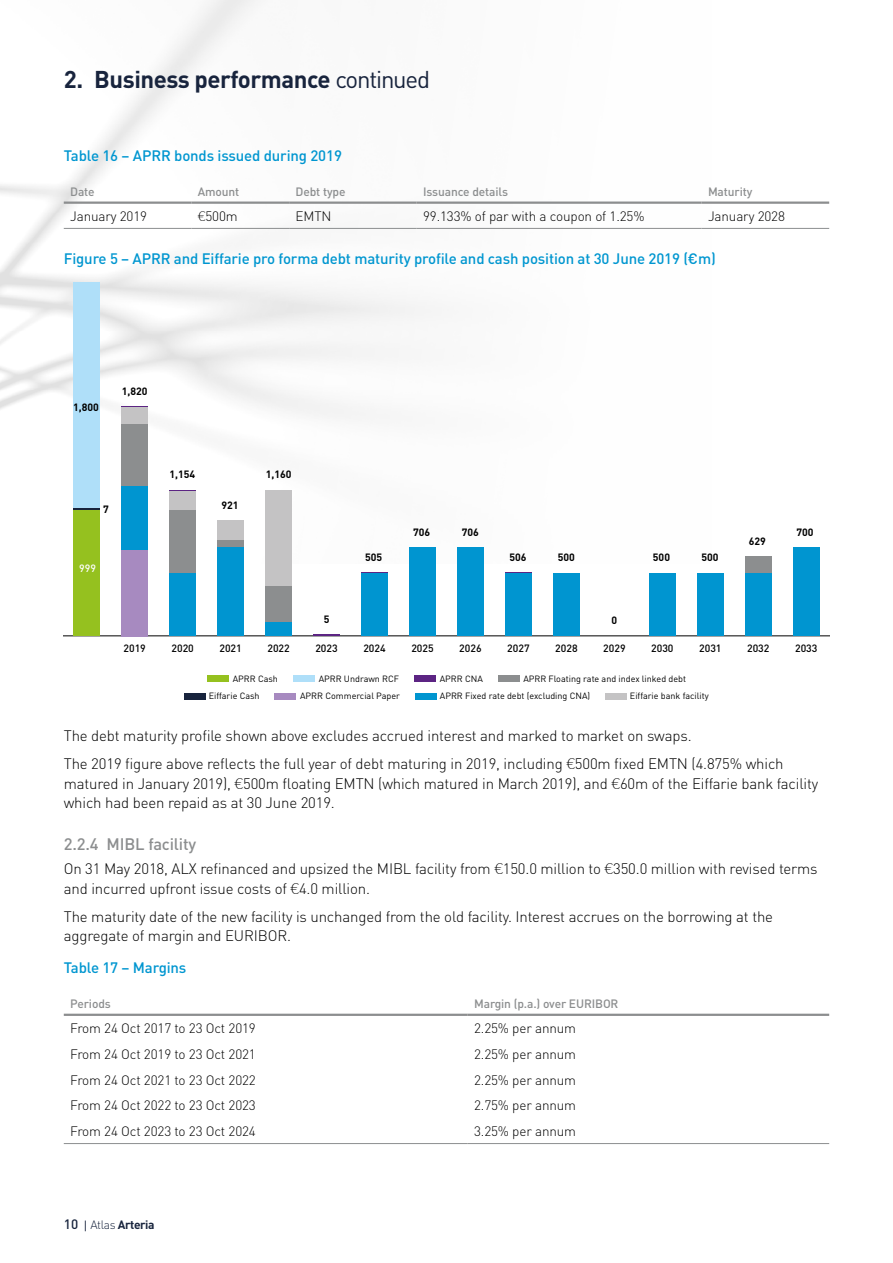
<style>
.page{position:relative;width:893px;height:1263px;background:#fff}
.page>*{position:absolute;margin:0;border:0;box-sizing:border-box;transform-origin:0 0}
.t1{font:700 24px "DIN";letter-spacing:-.02em;color:#18243d}
.t2{font:500 16.5px "DIN";letter-spacing:-.01em;color:#8c8e8f}
.t3{font:300 15px/19.5px "DIN";letter-spacing:-.01em;color:#000}
.t4{font:500 15px "DIN";letter-spacing:-.01em;color:#0096d0}
.t5{font:300 13.5px "DIN";letter-spacing:-.01em;color:#000}
.t6{font:500 12px "DIN";letter-spacing:-.01em;color:#8c8e8f}
.t7{font:700 12px "DIN";letter-spacing:-.03em;color:#18243d}
.t8{font:500 10.5px "DIN";color:#000}
.t9{font:700 10.5px "DIN";color:#000}
.t10{font:500 10.5px "DIN";color:#fff}
.t11{font:9px "DIN";color:#000}
.s1{font-weight:400}
.s2{font-family:"Lato"}
.s3{font-weight:500;font-size:13.5px}
.s4{font-family:"Calibri";font-weight:400}
.s5{font-weight:300}
</style>
<div class="page">
<hr style="left:64px;top:202px;width:127px;height:2px;background:#8c8e8f">
<hr style="left:64px;top:228px;width:127px;height:1px;background:#8c8e8f">
<hr style="left:191px;top:202px;width:98px;height:2px;background:#8c8e8f">
<hr style="left:191px;top:228px;width:98px;height:1px;background:#8c8e8f">
<hr style="left:289px;top:202px;width:128px;height:2px;background:#8c8e8f">
<hr style="left:289px;top:228px;width:128px;height:1px;background:#8c8e8f">
<hr style="left:417px;top:202px;width:285px;height:2px;background:#8c8e8f">
<hr style="left:417px;top:228px;width:285px;height:1px;background:#8c8e8f">
<hr style="left:702px;top:202px;width:127px;height:2px;background:#8c8e8f">
<hr style="left:702px;top:228px;width:127px;height:1px;background:#8c8e8f">
<hr style="left:64px;top:636px;width:765px;height:1px;background:#000">
<svg style="left:505px;top:572px;width:27px;height:1px"></svg>
<svg style="left:457px;top:547px;width:27px;height:1px"></svg>
<svg style="left:409px;top:547px;width:27px;height:1px"></svg>
<svg style="left:361px;top:572px;width:27px;height:1px"></svg>
<hr style="left:313px;top:634px;width:27px;height:2px;background:#5c2483">
<svg style="left:169px;top:490px;width:27px;height:1px"></svg>
<svg style="left:121px;top:406px;width:27px;height:1px"></svg>
<div style="left:265px;top:490px;width:27px;height:96px;background:#c4c3c4"></div>
<div style="left:217px;top:520px;width:27px;height:21px;background:#c4c3c4"></div>
<div style="left:169px;top:491px;width:27px;height:19px;background:#c4c3c4"></div>
<div style="left:121px;top:407px;width:27px;height:17px;background:#c4c3c4"></div>
<div style="left:745px;top:557px;width:27px;height:16px;background:#8c8e8f"></div>
<div style="left:265px;top:586px;width:27px;height:36px;background:#8c8e8f"></div>
<div style="left:217px;top:541px;width:27px;height:7px;background:#8c8e8f"></div>
<div style="left:169px;top:510px;width:27px;height:63px;background:#8c8e8f"></div>
<div style="left:121px;top:424px;width:27px;height:63px;background:#8c8e8f"></div>
<div style="left:793px;top:548px;width:27px;height:88px;background:#0095d0"></div>
<div style="left:745px;top:573px;width:27px;height:63px;background:#0095d0"></div>
<div style="left:697px;top:573px;width:27px;height:63px;background:#0095d0"></div>
<div style="left:649px;top:573px;width:27px;height:63px;background:#0095d0"></div>
<div style="left:553px;top:573px;width:27px;height:63px;background:#0095d0"></div>
<div style="left:505px;top:573px;width:27px;height:63px;background:#0095d0"></div>
<div style="left:457px;top:548px;width:27px;height:88px;background:#0095d0"></div>
<div style="left:409px;top:548px;width:27px;height:88px;background:#0095d0"></div>
<div style="left:361px;top:573px;width:27px;height:63px;background:#0095d0"></div>
<div style="left:265px;top:622px;width:27px;height:14px;background:#0095d0"></div>
<div style="left:217px;top:548px;width:27px;height:88px;background:#0095d0"></div>
<div style="left:169px;top:573px;width:27px;height:63px;background:#0095d0"></div>
<div style="left:121px;top:487px;width:27px;height:63px;background:#0095d0"></div>
<div style="left:121px;top:550px;width:27px;height:86px;background:#a78ac0"></div>
<div style="left:73px;top:283px;width:27px;height:226px;background:#afdff9"></div>
<hr style="left:73px;top:508px;width:27px;height:3px;background:#18243d">
<div style="left:73px;top:511px;width:27px;height:125px;background:#95c11f"></div>
<div style="left:605px;top:693px;width:21px;height:6px;background:#c4c3c4"></div>
<div style="left:415px;top:693px;width:21px;height:6px;background:#0095d0"></div>
<div style="left:184px;top:693px;width:22px;height:6px;background:#18243d"></div>
<div style="left:275px;top:693px;width:21px;height:6px;background:#a78ac0"></div>
<div style="left:414px;top:675px;width:21px;height:7px;background:#5c2483"></div>
<div style="left:293px;top:675px;width:21px;height:7px;background:#afdff9"></div>
<div style="left:207px;top:675px;width:21px;height:7px;background:#95c11f"></div>
<div style="left:498px;top:675px;width:21px;height:7px;background:#8c8e8f"></div>
<hr style="left:64px;top:1014px;width:404px;height:2px;background:#8c8e8f">
<hr style="left:468px;top:1014px;width:361px;height:2px;background:#8c8e8f">
<hr style="left:64px;top:1143px;width:404px;height:1px;background:#8c8e8f">
<hr style="left:468px;top:1143px;width:361px;height:1px;background:#8c8e8f">
<h1 class="t1" style="left:64px;top:64px;width:368px">2. Business performance <span class="s1">continued</span></h1>
<p class="t4" style="left:64px;top:146px;width:280px">Table 16 – APRR bonds issued during 2019</p>
<p class="t6" style="left:70px;top:184px;width:26px">Date</p>
<p class="t6" style="left:198px;top:184px;width:43px">Amount</p>
<p class="t6" style="left:296px;top:184px;width:51px">Debt type</p>
<p class="t6" style="left:423px;top:184px;width:86px">Issuance details</p>
<p class="t6" style="left:708px;top:184px;width:46px">Maturity</p>
<p class="t5" style="left:70px;top:208px;width:79px">January 2019</p>
<p class="t5" style="left:198px;top:208px;width:41px"><span class="s2">€</span>500m</p>
<p class="t5" style="left:296px;top:208px;width:37px">EMTN</p>
<p class="t5" style="left:423px;top:208px;width:223px">99.133% of par with a coupon of 1.25%</p>
<p class="t5" style="left:708px;top:208px;width:79px">January 2028</p>
<p class="t4" style="left:64px;top:249px;width:653px">Figure 5 – APRR and Eiffarie pro forma debt maturity profile and cash position at 30 June 2019 (€m)</p>
<p class="t9" style="left:73px;top:400px;width:27px">1,800</p>
<p class="t9" style="left:122px;top:385px;width:27px">1,820</p>
<p class="t9" style="left:103px;top:502px;width:7px">7</p>
<p class="t10" style="left:79px;top:561px;width:18px">999</p>
<p class="t9" style="left:169px;top:467px;width:27px">1,154</p>
<p class="t9" style="left:222px;top:498px;width:19px">921</p>
<p class="t9" style="left:266px;top:467px;width:27px">1,160</p>
<p class="t9" style="left:365px;top:550px;width:19px">505</p>
<p class="t9" style="left:413px;top:525px;width:19px">706</p>
<p class="t9" style="left:462px;top:525px;width:19px">706</p>
<p class="t9" style="left:796px;top:525px;width:19px">700</p>
<p class="t9" style="left:749px;top:534px;width:19px">629</p>
<p class="t9" style="left:509px;top:550px;width:19px">506</p>
<p class="t9" style="left:558px;top:550px;width:19px">500</p>
<p class="t9" style="left:653px;top:551px;width:19px">500</p>
<p class="t9" style="left:702px;top:551px;width:19px">500</p>
<p class="t9" style="left:324px;top:612px;width:7px">5</p>
<p class="t9" style="left:611px;top:613px;width:7px">0</p>
<p class="t8" style="left:124px;top:641px;width:24px">2019</p>
<p class="t8" style="left:171px;top:641px;width:24px">2020</p>
<p class="t8" style="left:219px;top:641px;width:24px">2021</p>
<p class="t8" style="left:267px;top:641px;width:24px">2022</p>
<p class="t8" style="left:315px;top:641px;width:24px">2023</p>
<p class="t8" style="left:363px;top:641px;width:24px">2024</p>
<p class="t8" style="left:411px;top:641px;width:24px">2025</p>
<p class="t8" style="left:459px;top:641px;width:24px">2026</p>
<p class="t8" style="left:507px;top:641px;width:24px">2027</p>
<p class="t8" style="left:555px;top:641px;width:24px">2028</p>
<p class="t8" style="left:603px;top:641px;width:24px">2029</p>
<p class="t8" style="left:651px;top:641px;width:24px">2030</p>
<p class="t8" style="left:699px;top:641px;width:24px">2031</p>
<p class="t8" style="left:747px;top:641px;width:24px">2032</p>
<p class="t8" style="left:795px;top:641px;width:24px">2033</p>
<p class="t11" style="left:233px;top:673px;width:47px">APRR Cash</p>
<p class="t11" style="left:319px;top:673px;width:82px">APRR Undrawn RCF</p>
<p class="t11" style="left:440px;top:673px;width:45px">APRR CNA</p>
<p class="t11" style="left:523px;top:673px;width:164px">APRR Floating rate and index linked debt</p>
<p class="t11" style="left:209px;top:690px;width:52px">Eiffarie Cash</p>
<p class="t11" style="left:300px;top:690px;width:101px">APRR Commercial Paper</p>
<p class="t11" style="left:440px;top:690px;width:152px">APRR Fixed rate debt (excluding CNA)</p>
<p class="t11" style="left:630px;top:690px;width:80px">Eiffarie bank facility</p>
<p class="t3" style="left:64px;top:721px;width:721px;line-height:28px">The debt maturity profile shown above excludes accrued interest and marked to market on swaps.<br>The 2019 figure above reflects the full year of debt maturing in 2019, including <span class="s2">€</span>500m fixed EMTN (4.875% which</p>
<p class="t3" style="left:64px;top:773px;width:756px">matured in January 2019), <span class="s2">€</span>500m floating EMTN (which matured in March 2019), and <span class="s2">€</span>60m of the Eiffarie bank facility which had been repaid as at 30 June 2019.</p>
<p class="t2" style="left:64px;top:834px;width:134px">2.2.4 MIBL facility</p>
<p class="t3" style="left:64px;top:859px;width:755px">On 31 May 2018, ALX refinanced and upsized the MIBL facility from <span class="s2">€</span>150.0 million to <span class="s2">€</span>350.0 million with revised terms and incurred upfront issue costs of <span class="s2">€</span>4.0 million.</p>
<p class="t3" style="left:64px;top:906px;width:711px">The maturity date of the new facility is unchanged from the old facility. Interest accrues on the borrowing at the aggregate of margin and EURIBOR.</p>
<p class="t4" style="left:64px;top:958px;width:124px">Table 17 – Margins</p>
<p class="t6" style="left:70px;top:996px;width:42px">Periods</p>
<p class="t6" style="left:474px;top:996px;width:146px">Margin (p.a.) over EURIBOR</p>
<p class="t5" style="left:70px;top:1020px;width:187px">From 24 Oct 2017 to 23 Oct 2019</p>
<p class="t5" style="left:474px;top:1020px;width:103px">2.25% per annum</p>
<p class="t5" style="left:70px;top:1046px;width:187px">From 24 Oct 2019 to 23 Oct 2021</p>
<p class="t5" style="left:474px;top:1046px;width:103px">2.25% per annum</p>
<p class="t5" style="left:70px;top:1071px;width:187px">From 24 Oct 2021 to 23 Oct 2022</p>
<p class="t5" style="left:474px;top:1071px;width:103px">2.25% per annum</p>
<p class="t5" style="left:70px;top:1097px;width:187px">From 24 Oct 2022 to 23 Oct 2023</p>
<p class="t5" style="left:474px;top:1097px;width:103px">2.75% per annum</p>
<p class="t5" style="left:70px;top:1123px;width:187px">From 24 Oct 2023 to 23 Oct 2024</p>
<p class="t5" style="left:474px;top:1123px;width:103px">3.25% per annum</p>
<p class="t7" style="left:64px;top:1217px;width:92px"><span class="s3">10</span> <span class="s4">|</span> <span class="s5">Atlas</span> Arteria</p>
</div>
